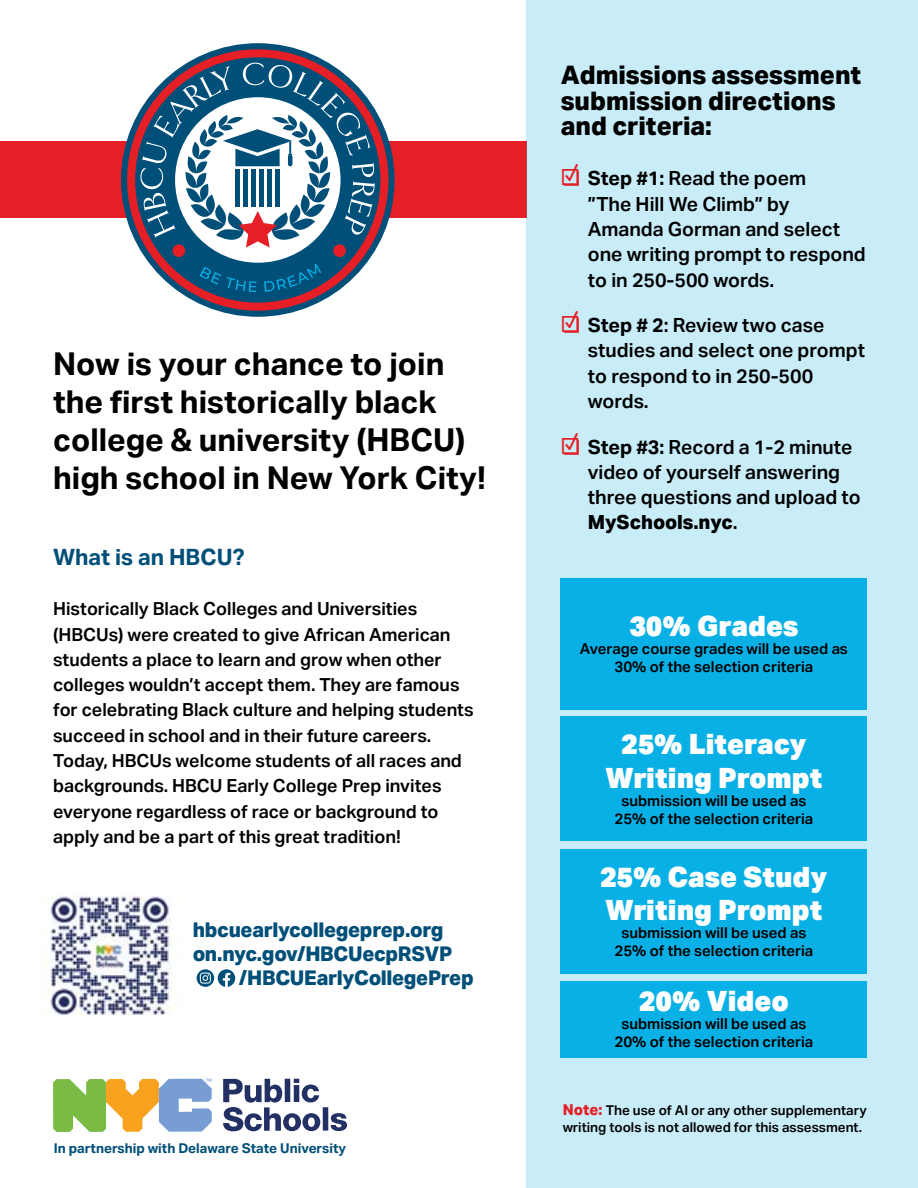
<style>
.page{position:relative;width:918px;height:1188px;background:#fff}
.page>*{position:absolute;margin:0;border:0;box-sizing:border-box;transform-origin:0 0}
.t1{font:700 31.5px/37.8px "Aktiv Grotesk";color:#000}
.t2{font:900 27.9px/33.6px "Aktiv Grotesk";color:#fff;text-align:center}
.t3{font:800 25.5px/25.3px "Aktiv Grotesk";color:#000}
.t4{font:700 22.5px "Aktiv Grotesk";color:#004f78}
.t5{font:800 20.25px "Aktiv Grotesk";letter-spacing:-.015em;color:#004f78}
.t6{font:600 19.5px/25.3px "Aktiv Grotesk";color:#000}
.t7{font:600 18px/25.3px "Aktiv Grotesk";color:#000}
.t8{font:600 15px/18px "Aktiv Grotesk";color:#000;text-align:center}
.t9{font:600 13.5px/16.2px "Aktiv Grotesk";color:#000}
.t10{font:700 13.5px "Aktiv Grotesk";color:#004f78}
.s1{font-size:22.5px;color:#e61f26}
.s2{font-weight:700}
.s3{font-weight:800}
.s4{font-weight:800;font-size:15px;color:#e61f26}
</style>
<div class="page">
<div style="left:0;top:142px;width:526px;height:76px;background:#e61f26"></div>
<div style="left:526px;top:0;width:392px;height:1188px;background:#c8edf9"></div>
<svg style="left:53px;top:1079px;width:159px;height:53px"></svg>
<svg style="left:223px;top:1079px;width:97px;height:52px"></svg>
<div style="left:323px;top:1107px;width:5px;height:24px;background:#223064"></div>
<svg style="left:331px;top:1113px;width:16px;height:18px"></svg>
<svg style="left:121px;top:43px;width:274px;height:274px;background:#314769"></svg>
<div style="left:175px;top:97px;width:166px;height:166px;background:#fff;border-radius:50%"></div>
<div style="left:127px;top:49px;width:262px;height:262px;border:8px solid #e61f26;border-radius:50%"></div>
<svg style="left:200px;top:267px;width:21px;height:18px"></svg>
<svg style="left:227px;top:277px;width:30px;height:15px"></svg>
<svg style="left:264px;top:264px;width:57px;height:28px;background:#075a83"></svg>
<div style="left:173px;top:244px;width:12px;height:13px;background:#e61f26;border-radius:50%"></div>
<div style="left:333px;top:244px;width:13px;height:13px;background:#e61f26;border-radius:50%"></div>
<svg style="left:140px;top:63px;width:235px;height:185px"></svg>
<div style="left:561px;top:579px;width:306px;height:131px;background:#08b0e6"></div>
<div style="left:561px;top:716px;width:306px;height:125px;background:#08b0e6"></div>
<div style="left:561px;top:849px;width:306px;height:125px;background:#08b0e6"></div>
<div style="left:561px;top:981px;width:306px;height:76px;background:#08b0e6"></div>
<img style="left:50px;top:896px;width:122px;height:119px">
<svg style="left:197px;top:969px;width:38px;height:18px"></svg>
<p class="t1" style="left:53px;top:346px;width:434px">Now is your chance to join the first historically black college &amp; university (HBCU) high school in New York City!</p>
<p class="t4" style="left:53px;top:544px;width:193px">What is an HBCU?</p>
<p class="t7" style="left:53px;top:596px;width:422px">Historically Black Colleges and Universities (HBCUs) were created to give African American students a place to learn and grow when other colleges wouldn’t accept them. They are famous for celebrating Black culture and helping students succeed in school and in their future careers.<br>Today, HBCUs welcome students of all races and backgrounds. HBCU Early College Prep invites everyone regardless of race or background to apply and be a part of this great tradition!</p>
<p class="t5" style="left:193px;top:918px;width:252px">hbcuearlycollegeprep.org</p>
<p class="t5" style="left:193px;top:942px;width:261px">on.nyc.gov/HBCUecpRSVP</p>
<p class="t5" style="left:239px;top:967px;width:237px">/HBCUEarlyCollegePrep</p>
<p class="t10" style="left:54px;top:1140px;width:294px">In partnership with Delaware State University</p>
<p class="t3" style="left:561px;top:63px;width:302px">Admissions assessment submission directions and criteria:</p>
<p class="t6" style="left:588px;top:166px;width:279px;text-indent:-27px"><span class="s1">☑</span> <span class="s2">Step #1:</span> Read the poem<br>”The Hill We Climb” by<br>Amanda Gorman and select one writing prompt to respond to in 250-500 words.</p>
<p class="t6" style="left:588px;top:313px;width:279px;text-indent:-27px"><span class="s1">☑</span> <span class="s2">Step # 2</span>: Review two case studies and select one prompt to respond to in 250-500 words.</p>
<p class="t6" style="left:588px;top:434px;width:274px;text-indent:-27px"><span class="s1">☑</span> <span class="s2">Step #3:</span> Record a 1-2 minute video of yourself answering three questions and upload to<br><span class="s3">MySchools.nyc</span>.</p>
<p class="t2" style="left:629px;top:610px;width:170px">30% Grades</p>
<p class="t8" style="left:580px;top:640px;width:270px">Average course grades will be used as<br>30% of the selection criteria</p>
<p class="t2" style="left:605px;top:728px;width:219px">25% Literacy<br>Writing Prompt</p>
<p class="t8" style="left:621px;top:791px;width:186px">submission will be used as</p>
<p class="t8" style="left:615px;top:809px;width:200px">25% of the selection criteria</p>
<p class="t2" style="left:600px;top:860px;width:229px;text-align:left">25% Case Study<br>Writing Prompt</p>
<p class="t8" style="left:621px;top:924px;width:186px">submission will be used as</p>
<p class="t8" style="left:615px;top:942px;width:200px">25% of the selection criteria</p>
<p class="t2" style="left:639px;top:985px;width:152px">20% Video</p>
<p class="t8" style="left:621px;top:1015px;width:186px">submission will be used as</p>
<p class="t8" style="left:615px;top:1033px;width:200px">20% of the selection criteria</p>
<p class="t9" style="left:563px;top:1103px;width:306px"><span class="s4">Note:</span> The use of AI or any other supplementary writing tools is not allowed for this assessment.</p>
</div>
